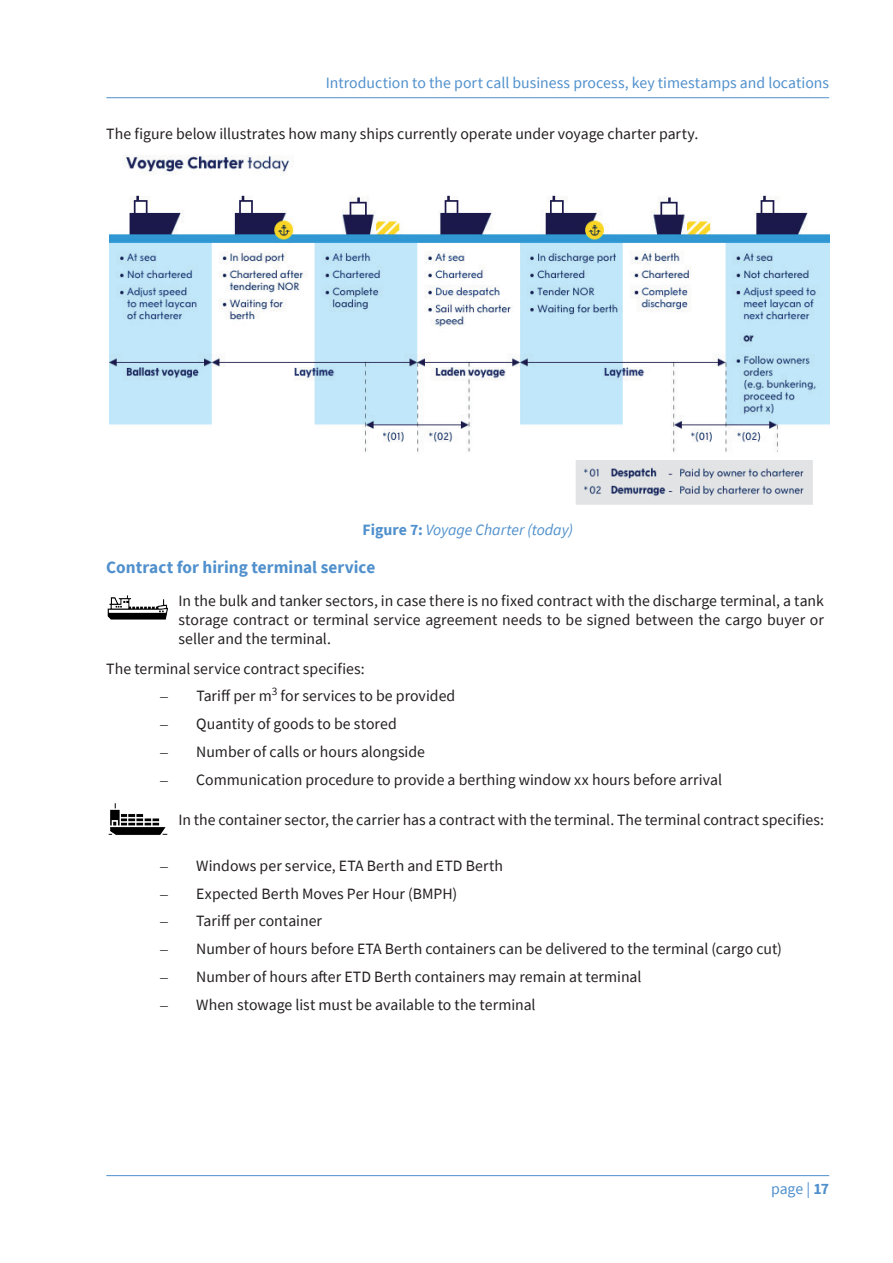
<style>
.page{position:relative;width:893px;height:1263px;background:#fff}
.page>*{position:absolute;margin:0;border:0;box-sizing:border-box;transform-origin:0 0}
.t1{font:700 17.25px "Source Sans Pro";color:#5090cc}
.t2{font:15.75px/18.8px "Source Sans Pro";color:#231f20;text-align:justify}
.t3{font:15.75px "Source Sans Pro";color:#5090cc}
.t4{font:italic 15.75px "Source Sans Pro";letter-spacing:-.005em;color:#5090cc}
.s1{font-weight:700;font-style:normal}
.s2{font-family:"Optima LT Std"}
.s3{font-weight:700}
</style>
<div class="page">
<hr style="left:106px;top:97px;width:723px;height:1px;background:#5090cc">
<hr style="left:106px;top:1175px;width:723px;height:1px;background:#5090cc">
<img style="left:109px;top:155px;width:720px;height:297px">
<img style="left:576px;top:460px;width:237px;height:45px">
<img style="left:107px;top:595px;width:61px;height:25px">
<img style="left:108px;top:803px;width:60px;height:32px">
<p class="t3" style="left:326px;top:73px;width:505px">Introduction to the port call business process, key timestamps and locations</p>
<p class="t2" style="left:106px;top:125px;width:593px">The figure below illustrates how many ships currently operate under voyage charter party.</p>
<p class="t4" style="left:362px;top:520px;width:212px"><span class="s1">Figure 7:</span> Voyage Charter (today)</p>
<p class="t1" style="left:106px;top:555px;width:270px">Contract for hiring terminal service</p>
<p class="t2" style="left:178px;top:591px;width:647px">In the bulk and tanker sectors, in case there is no fixed contract with the discharge terminal, a tank storage contract or terminal service agreement needs to be signed between the cargo buyer or seller and the terminal.</p>
<p class="t2" style="left:106px;top:659px;width:260px">The terminal service contract specifies:</p>
<p class="t2" style="left:160px;top:687px;width:297px"><span class="s2">–</span> Tariff per m<sup>3</sup> for services to be provided</p>
<p class="t2" style="left:160px;top:714px;width:238px"><span class="s2">–</span> Quantity of goods to be stored</p>
<p class="t2" style="left:160px;top:742px;width:266px"><span class="s2">–</span> Number of calls or hours alongside</p>
<p class="t2" style="left:160px;top:770px;width:563px"><span class="s2">–</span> Communication procedure to provide a berthing window xx hours before arrival</p>
<p class="t2" style="left:178px;top:810px;width:647px">In the container sector, the carrier has a contract with the terminal. The terminal contract specifies:</p>
<p class="t2" style="left:160px;top:856px;width:344px"><span class="s2">–</span> Windows per service, ETA Berth and ETD Berth</p>
<p class="t2" style="left:160px;top:884px;width:298px"><span class="s2">–</span> Expected Berth Moves Per Hour (BMPH)</p>
<p class="t2" style="left:160px;top:912px;width:163px"><span class="s2">–</span> Tariff per container</p>
<p class="t2" style="left:160px;top:939px;width:623px"><span class="s2">–</span> Number of hours before ETA Berth containers can be delivered to the terminal (cargo cut)</p>
<p class="t2" style="left:160px;top:967px;width:483px"><span class="s2">–</span> Number of hours after ETD Berth containers may remain at terminal</p>
<p class="t2" style="left:160px;top:995px;width:377px"><span class="s2">–</span> When stowage list must be available to the terminal</p>
<p class="t3" style="left:771px;top:1179px;width:60px">page | <span class="s3">17</span></p>
</div>
